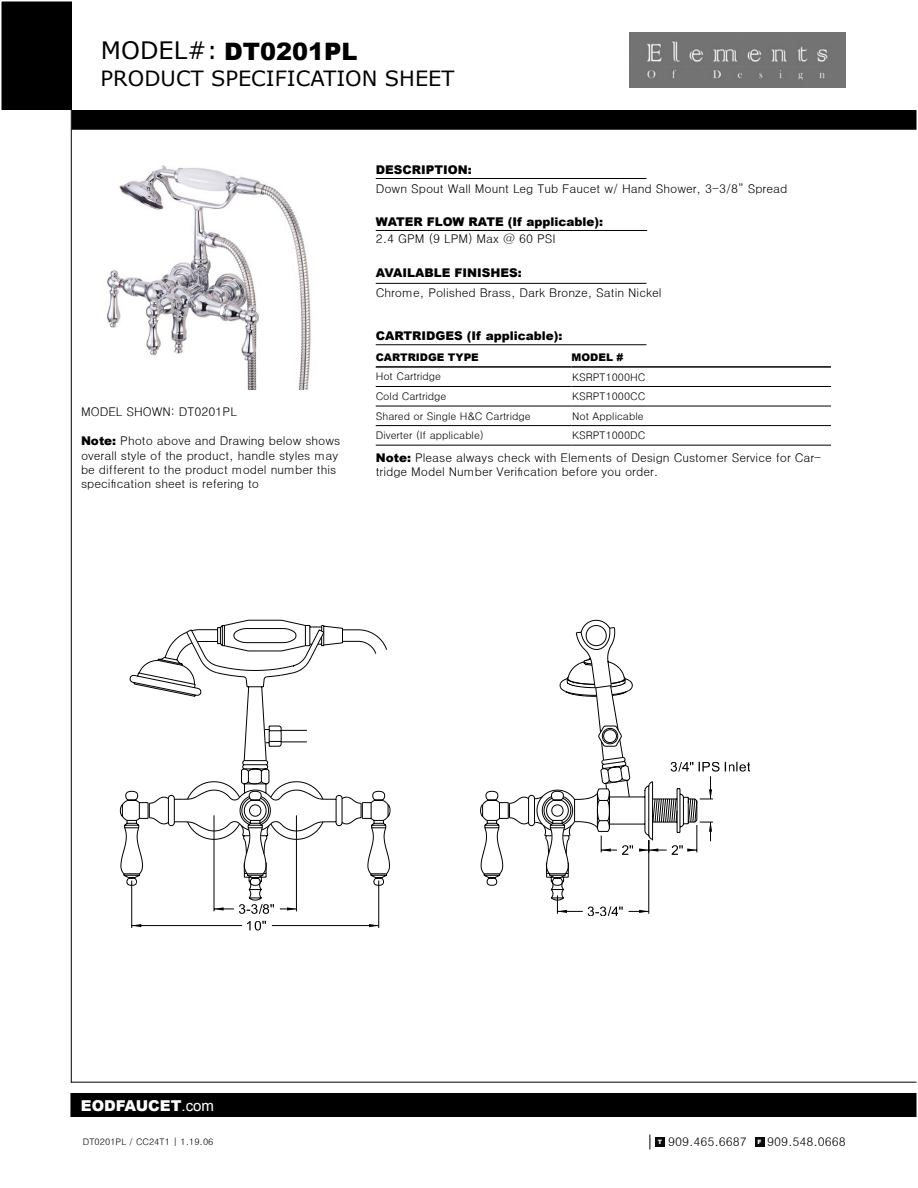
<style>
.page{position:relative;width:918px;height:1188px;background:#fff}
.page>*{position:absolute;margin:0;border:0;box-sizing:border-box;transform-origin:0 0}
.t1{font:900 24px "Arial";color:#000}
.t2{font:21px "Verdana";color:#000}
.t3{font:900 15px "Arial";color:#fff}
.t4{font:12px/14.4px "Dotum";color:#000}
.t5{font:900 12px "Arial";color:#000}
.t6{font:10.5px/19.5px "Dotum";color:#000}
.t7{font:900 10.5px "Arial";color:#000}
.t8{font:9px "Dotum";color:#000}
.t9{font:900 6px "Arial";color:#fff}
.s1{font-family:"Verdana";font-weight:400}
.s2{font-family:"Arial";font-weight:900}
.s3{font-weight:400}
</style>
<div class="page">
<svg style="left:650px;top:1134px;width:1px;height:15px"></svg>
<div style="left:655px;top:1137px;width:10px;height:9px;background:#0a0a09"></div>
<div style="left:755px;top:1137px;width:9px;height:9px;background:#0a0a09"></div>
<div style="left:0;top:0;width:72px;height:110px;background:#000"></div>
<hr style="left:71px;top:86px;width:1px;height:996px;background:#000">
<div style="left:71px;top:1094px;width:846px;height:22px;background:#000"></div>
<div style="left:70px;top:1093px;width:848px;height:24px;border:2px solid #000"></div>
<hr style="left:71px;top:1082px;width:847px;height:1px;background:#000">
<img style="left:630px;top:33px;width:216px;height:54px">
<div style="left:72px;top:111px;width:845px;height:18px;background:#000"></div>
<div style="left:72px;top:110px;width:846px;height:20px;border:2px solid #000"></div>
<hr style="left:376px;top:178px;width:270px;height:1px;background:#000">
<hr style="left:376px;top:230px;width:271px;height:1px;background:#000">
<hr style="left:376px;top:283px;width:270px;height:1px;background:#000">
<hr style="left:376px;top:344px;width:270px;height:1px;background:#000">
<hr style="left:376px;top:366px;width:196px;height:2px;background:#000">
<hr style="left:572px;top:366px;width:259px;height:2px;background:#000">
<hr style="left:376px;top:386px;width:196px;height:1px;background:#000">
<hr style="left:572px;top:386px;width:259px;height:1px;background:#000">
<hr style="left:376px;top:406px;width:196px;height:1px;background:#000">
<hr style="left:572px;top:406px;width:259px;height:1px;background:#000">
<hr style="left:376px;top:425px;width:196px;height:1px;background:#000">
<hr style="left:572px;top:425px;width:259px;height:1px;background:#000">
<hr style="left:376px;top:445px;width:196px;height:1px;background:#000">
<hr style="left:572px;top:445px;width:259px;height:1px;background:#000">
<svg style="left:120px;top:620px;width:630px;height:311px"></svg>
<img style="left:106px;top:165px;width:205px;height:225px">
<h1 class="t1" style="left:101px;top:34px;width:258px"><span class="s1">MODEL#:</span> DT0201PL</h1>
<h2 class="t2" style="left:101px;top:65px;width:355px">PRODUCT SPECIFICATION SHEET</h2>
<p class="t5" style="left:376px;top:161px;width:97px">DESCRIPTION:</p>
<p class="t4" style="left:376px;top:181px;width:413px">Down Spout Wall Mount Leg Tub Faucet w/ Hand Shower, 3-3/8” Spread</p>
<p class="t5" style="left:376px;top:213px;width:229px">WATER FLOW RATE (If applicable):</p>
<p class="t5" style="left:376px;top:264px;width:147px">AVAILABLE FINISHES:</p>
<p class="t4" style="left:376px;top:231px;width:181px">2.4 GPM (9 LPM) Max @ 60 PSI</p>
<p class="t4" style="left:81px;top:405px;width:157px">MODEL SHOWN: DT0201PL</p>
<p class="t4" style="left:81px;top:434px;width:261px"><span class="s2">Note:</span> Photo above and Drawing below shows overall style of the product, handle styles may be different to the product model number this specification sheet is refering to</p>
<p class="t4" style="left:376px;top:286px;width:287px">Chrome, Polished Brass, Dark Bronze, Satin Nickel</p>
<p class="t5" style="left:376px;top:327px;width:188px">CARTRIDGES (If applicable):</p>
<p class="t7" style="left:376px;top:350px;width:105px">CARTRIDGE TYPE</p>
<p class="t7" style="left:572px;top:350px;width:53px">MODEL #</p>
<p class="t6" style="left:376px;top:367px;width:156px">Hot Cartridge<br>Cold Cartridge<br>Shared or Single H&amp;C Cartridge<br>Diverter (If applicable)</p>
<p class="t4" style="left:376px;top:450px;width:447px"><span class="s2">Note:</span> Please always check with Elements of Design Customer Service for Car&shy;tridge Model Number Verification before you order.</p>
<p class="t6" style="left:572px;top:367px;width:75px">KSRPT1000HC<br>KSRPT1000CC<br>Not Applicable<br>KSRPT1000DC</p>
<p class="t3" style="left:81px;top:1095px;width:135px">EODFAUCET<span class="s3">.com</span></p>
<p class="t8" style="left:83px;top:1137px;width:132px">DT0201PL / CC24T1 | 1.19.06</p>
<p class="t4" style="left:658px;top:1134px;width:91px"><sup>T</sup> 909.465.6687</p>
<p class="t4" style="left:767px;top:1134px;width:80px">909.548.0668</p>
<p class="t9" style="left:758px;top:1137px;width:6px">F</p>
</div>
